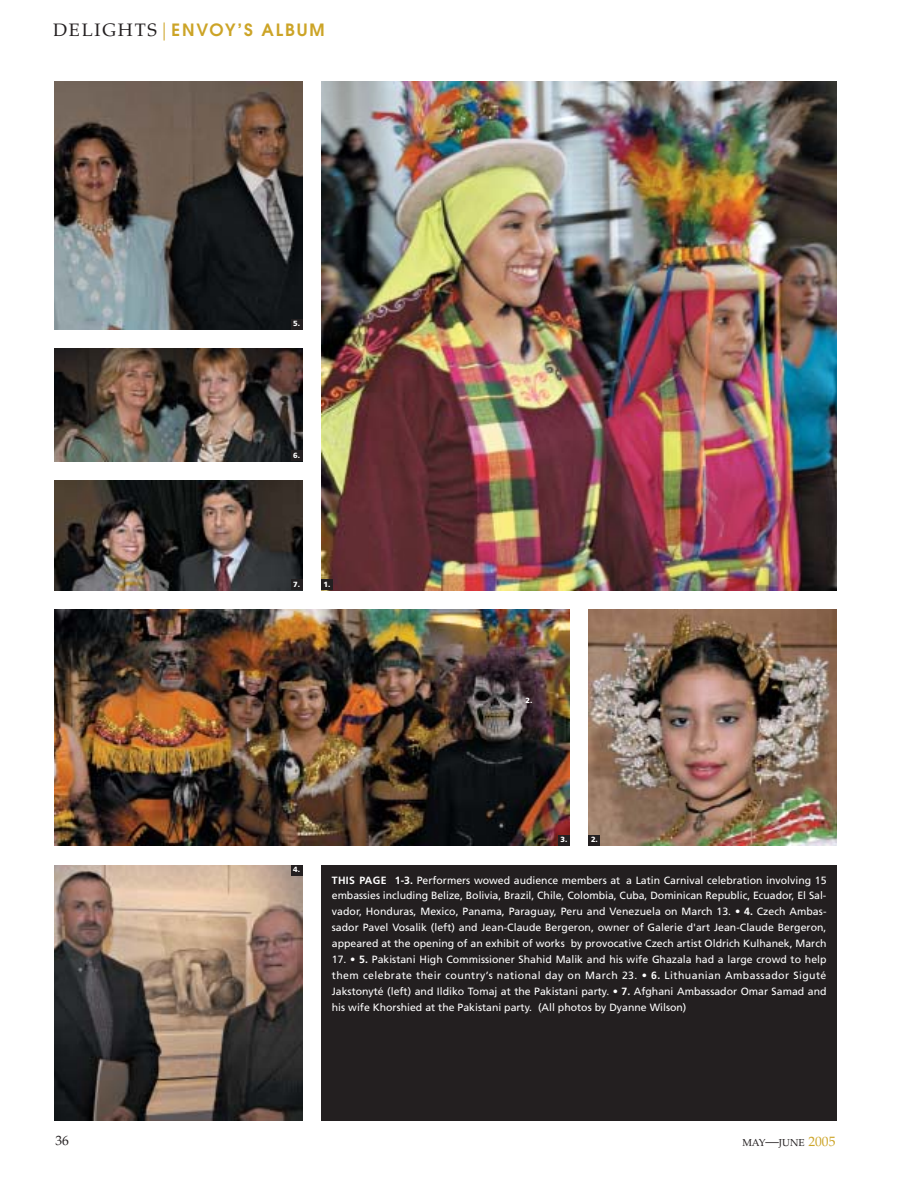
<style>
.page{position:relative;width:918px;height:1188px;background:#fff}
.page>*{position:absolute;margin:0;border:0;box-sizing:border-box;transform-origin:0 0}
.t1{font:600 16.8px "Avant Garde";letter-spacing:.11em;color:#cca427}
.t2{font:13.5px "Palatino";color:#231f20}
.t3{font:10.5px/15.9px "Frutiger";color:#fff;text-align:justify}
.t4{font:10.2px "Palatino";color:#231f20}
.t5{font:900 7.5px "Frutiger";color:#fff}
.s1{font-family:"Palatino";font-weight:400;font-size:18px;color:#231f20}
.s2{font-family:"Palatino";font-weight:400;font-size:18px}
.s3{font-weight:700}
.s4{font-size:13.5px}
.s5{font-size:13.5px;color:#cca427}
</style>
<div class="page">
<div style="left:321px;top:865px;width:516px;height:255px;background:#231f20"></div>
<img style="left:321px;top:81px;width:516px;height:509px">
<img style="left:589px;top:609px;width:248px;height:237px">
<img style="left:54px;top:609px;width:516px;height:237px">
<img style="left:54px;top:81px;width:248px;height:248px">
<img style="left:54px;top:349px;width:248px;height:112px">
<img style="left:54px;top:865px;width:248px;height:255px">
<img style="left:54px;top:481px;width:248px;height:109px">
<div style="left:321px;top:580px;width:12px;height:10px;background:#231f20"></div>
<div style="left:589px;top:835px;width:11px;height:11px;background:#231f20"></div>
<div style="left:558px;top:835px;width:12px;height:11px;background:#231f20"></div>
<div style="left:291px;top:865px;width:11px;height:11px;background:#231f20"></div>
<div style="left:291px;top:319px;width:11px;height:10px;background:#231f20"></div>
<div style="left:291px;top:451px;width:11px;height:10px;background:#231f20"></div>
<div style="left:291px;top:580px;width:11px;height:10px;background:#231f20"></div>
<h1 class="t1" style="left:53px;top:24px;width:273px"><span class="s1">DELIGHTS</span><span class="s2">|</span>ENVOY’S ALBUM</h1>
<p class="t5" style="left:293px;top:321px;width:8px">5.</p>
<p class="t5" style="left:293px;top:452px;width:8px">6.</p>
<p class="t5" style="left:293px;top:581px;width:8px">7.</p>
<p class="t5" style="left:324px;top:581px;width:8px">1.</p>
<p class="t5" style="left:525px;top:698px;width:8px">2.</p>
<p class="t5" style="left:293px;top:867px;width:8px">4.</p>
<p class="t5" style="left:560px;top:837px;width:8px">3.</p>
<p class="t5" style="left:591px;top:837px;width:8px">2.</p>
<p class="t3" style="left:332px;top:873px;width:496px"><span class="s3">THIS PAGE 1-3.</span> Performers wowed audience members at a Latin Carnival celebration involving 15 embassies including Belize, Bolivia, Brazil, Chile, Colombia, Cuba, Dominican Republic, Ecuador, El Sal&shy;vador, Honduras, Mexico, Panama, Paraguay, Peru and Venezuela on March 13. • <span class="s3">4.</span> Czech Ambas&shy;sador Pavel Vosalik (left) and Jean-Claude Bergeron, owner of Galerie d'art Jean-Claude Bergeron, appeared at the opening of an exhibit of works by provocative Czech artist Oldrich Kulhanek, March</p>
<p class="t3" style="left:332px;top:952px;width:496px">17. • <span class="s3">5.</span> Pakistani High Commissioner Shahid Malik and his wife Ghazala had a large crowd to help them celebrate their country’s national day on March 23. • <span class="s3">6.</span> Lithuanian Ambassador Siguté Jakstonyté (left) and Ildiko Tomaj at the Pakistani party. • <span class="s3">7.</span> Afghani Ambassador Omar Samad and his wife Khorshied at the Pakistani party. (All photos by Dyanne Wilson)</p>
<p class="t2" style="left:56px;top:1136px;width:15px">36</p>
<p class="t4" style="left:742px;top:1138px;width:95px">MAY<span class="s4">—</span>JUNE <span class="s5">2005</span></p>
</div>
